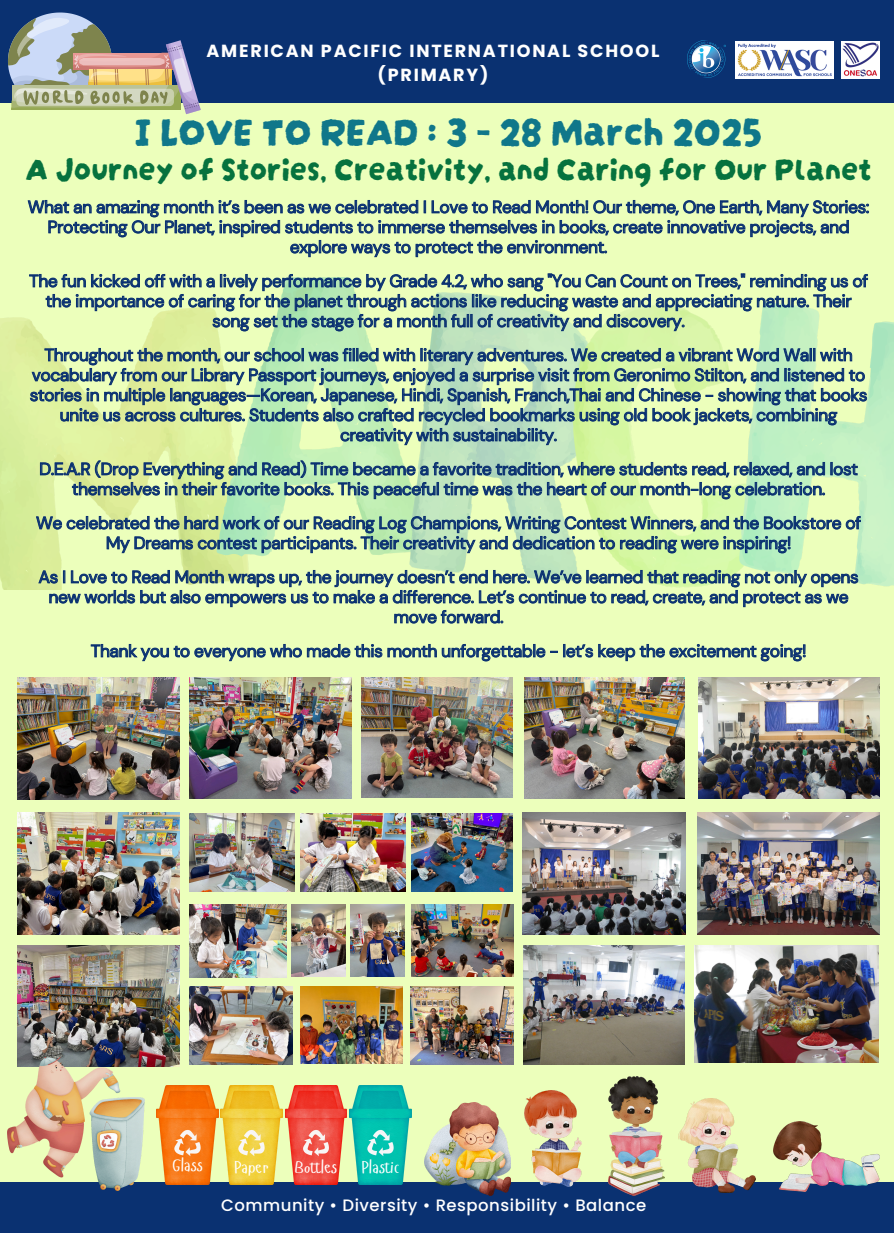
<style>
.page{position:relative;width:894px;height:1233px;background:#fff}
.page>*{position:absolute;margin:0;border:0;box-sizing:border-box;transform-origin:0 0}
.t1{font:42px "Darumadrop One";letter-spacing:-.02em;color:#10778a}
.t2{font:34.5px "Darumadrop One";letter-spacing:-.02em;color:#06723e}
.t3{font:700 17.55px/24.2px "Poppins";letter-spacing:.1em;color:#fff;text-align:center}
.t4{font:17.25px/20px "DM Sans";letter-spacing:-.02em;color:#0a3171;text-align:center}
.t5{font:17.1px "Hangyaboly";color:#fff}
.t6{font:500 16.5px "Poppins";letter-spacing:.03em;color:#fff}
</style>
<div class="page">
<div style="left:0;top:0;width:893px;height:1233px;background:#ecffbb"></div>
<div style="left:0;top:0;width:893px;height:103px;background:#0a3171"></div>
<svg style="left:841px;top:42px;width:38px;height:37px"></svg>
<div style="left:0;top:1183px;width:893px;height:50px;background:#0a3171"></div>
<img style="left:17px;top:678px;width:162px;height:121px">
<img style="left:17px;top:813px;width:162px;height:121px">
<img style="left:17px;top:945px;width:162px;height:122px">
<img style="left:350px;top:905px;width:54px;height:72px">
<img style="left:291px;top:905px;width:54px;height:72px">
<img style="left:0;top:278px;width:893px;height:312px">
<img style="left:189px;top:987px;width:103px;height:78px">
<img style="left:300px;top:814px;width:105px;height:77px">
<img style="left:189px;top:814px;width:105px;height:77px">
<img style="left:189px;top:904px;width:97px;height:73px">
<img style="left:189px;top:678px;width:162px;height:121px">
<img style="left:411px;top:814px;width:101px;height:77px">
<img style="left:300px;top:987px;width:103px;height:76px">
<img style="left:410px;top:987px;width:103px;height:78px">
<img style="left:411px;top:905px;width:102px;height:72px">
<img style="left:361px;top:678px;width:151px;height:120px">
<img style="left:524px;top:678px;width:160px;height:120px">
<img style="left:7px;top:1058px;width:137px;height:133px">
<svg style="left:8px;top:12px;width:193px;height:102px"></svg>
<img style="left:157px;top:1086px;width:61px;height:99px">
<img style="left:285px;top:1086px;width:62px;height:99px">
<img style="left:350px;top:1086px;width:61px;height:99px">
<img style="left:220px;top:1086px;width:62px;height:99px">
<img style="left:524px;top:1091px;width:57px;height:96px">
<img style="left:608px;top:1076px;width:56px;height:119px">
<img style="left:678px;top:1099px;width:77px;height:93px">
<img style="left:773px;top:1121px;width:106px;height:70px">
<img style="left:424px;top:1102px;width:86px;height:94px">
<img style="left:523px;top:813px;width:162px;height:121px">
<img style="left:698px;top:678px;width:181px;height:120px">
<img style="left:697px;top:813px;width:182px;height:121px">
<img style="left:523px;top:945px;width:161px;height:120px">
<img style="left:694px;top:945px;width:184px;height:117px">
<svg style="left:28px;top:200px;width:840px;height:57px"></svg>
<svg style="left:29px;top:274px;width:838px;height:57px"></svg>
<svg style="left:30px;top:348px;width:836px;height:97px"></svg>
<svg style="left:40px;top:461px;width:817px;height:38px"></svg>
<svg style="left:36px;top:516px;width:824px;height:37px"></svg>
<svg style="left:39px;top:570px;width:818px;height:53px"></svg>
<svg style="left:91px;top:644px;width:714px;height:17px"></svg>
<h2 class="t3" style="left:206px;top:34px;width:454px">AMERICAN PACIFIC INTERNATIONAL SCHOOL (PRIMARY)</h2>
<p class="t3" style="left:206px;top:38px;width:454px">AMERICAN PACIFIC INTERNATIONAL SCHOOL (PRIMARY)</p>
<p class="t1" style="left:134px;top:97px;width:630px">I LOVE TO READ : 3 - 28 March 2025</p>
<p class="t2" style="left:25px;top:140px;width:848px">A Journey of Stories, Creativity, and Caring for Our Planet</p>
<p class="t4" style="left:28px;top:197px;width:842px">What an amazing month it’s been as we celebrated I Love to Read Month! Our theme, One Earth, Many Stories:<br>Protecting Our Planet, inspired students to immerse themselves in books, create innovative projects, and explore ways to protect the environment.</p>
<p class="t4" style="left:29px;top:271px;width:840px">The fun kicked off with a lively performance by Grade 4.2, who sang "You Can Count on Trees," reminding us of the importance of caring for the planet through actions like reducing waste and appreciating nature. Their song set the stage for a month full of creativity and discovery.</p>
<p class="t4" style="left:30px;top:345px;width:839px">Throughout the month, our school was filled with literary adventures. We created a vibrant Word Wall with vocabulary from our Library Passport journeys, enjoyed a surprise visit from Geronimo Stilton, and listened to stories in multiple languages—Korean, Japanese, Hindi, Spanish, Franch,Thai and Chinese - showing that books unite us across cultures. Students also crafted recycled bookmarks using old book jackets, combining creativity with sustainability.</p>
<p class="t4" style="left:39px;top:459px;width:820px">D.E.A.R (Drop Everything and Read) Time became a favorite tradition, where students read, relaxed, and lost themselves in their favorite books. This peaceful time was the heart of our month-long celebration.</p>
<p class="t4" style="left:36px;top:513px;width:826px">We celebrated the hard work of our Reading Log Champions, Writing Contest Winners, and the Bookstore of<br>My Dreams contest participants. Their creativity and dedication to reading were inspiring!</p>
<p class="t4" style="left:39px;top:567px;width:821px">As I Love to Read Month wraps up, the journey doesn’t end here. We’ve learned that reading not only opens new worlds but also empowers us to make a difference. Let’s continue to read, create, and protect as we move forward.</p>
<h1 class="t4" style="left:91px;top:641px;width:717px">Thank you to everyone who made this month unforgettable - let’s keep the excitement going!</h1>
<p class="t5" style="left:172px;top:1154px;width:32px">Glass</p>
<p class="t5" style="left:234px;top:1156px;width:36px">Paper</p>
<p class="t5" style="left:294px;top:1156px;width:44px">Bottles</p>
<p class="t5" style="left:361px;top:1156px;width:39px">Plastic</p>
<h2 class="t6" style="left:221px;top:1194px;width:426px">Community • Diversity • Responsibility • Balance</h2>
</div>
